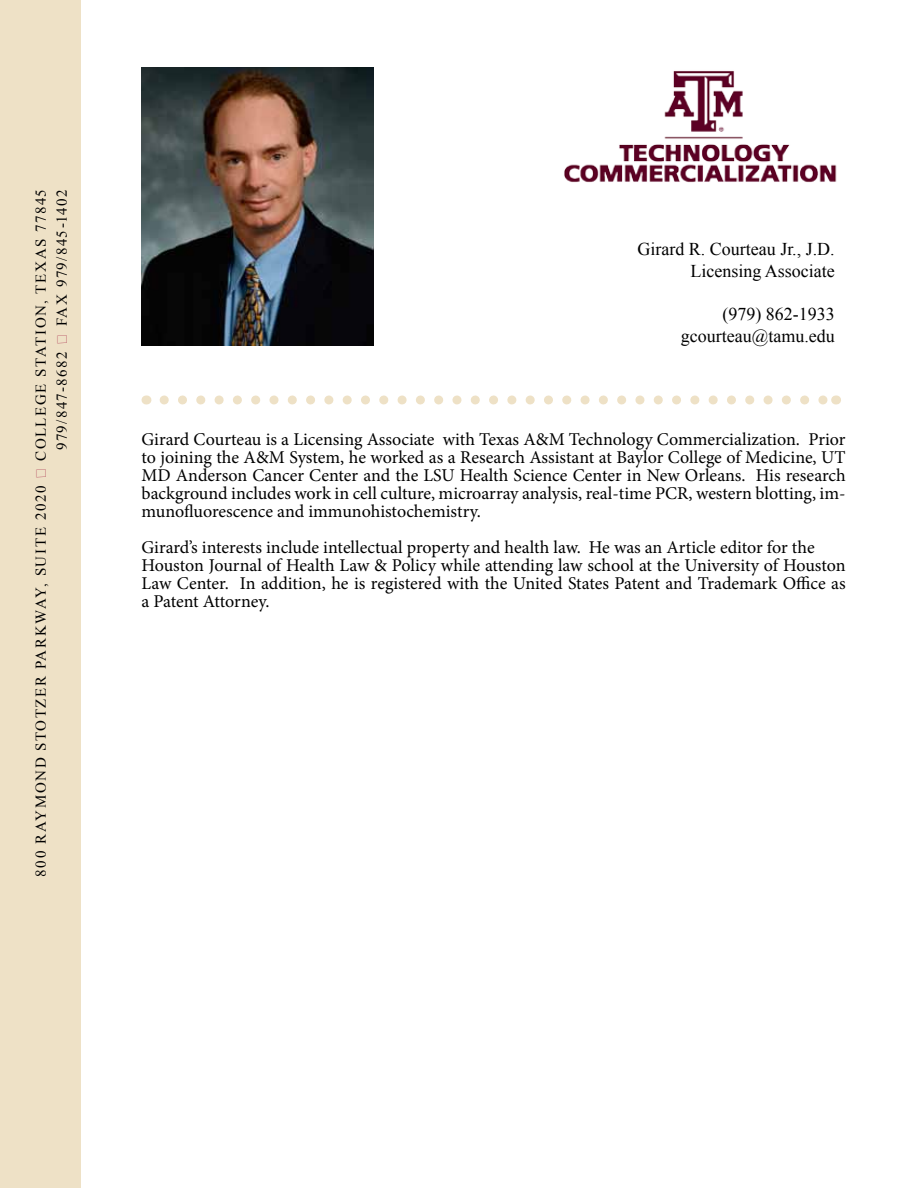
<style>
.page{position:relative;width:918px;height:1188px;background:#fff}
.page>*{position:absolute;margin:0;border:0;box-sizing:border-box;transform-origin:0 0}
.t1{font:18px/18px "Minion Pro";letter-spacing:-.005em;color:#000;text-align:justify}
.t2{font:18px/21.6px "Times New Roman";color:#000;text-align:right}
.t3{font:15px/21px "Times New Roman";letter-spacing:.1em;color:#000;text-align:right}
.s1{color:#98002e}
</style>
<div class="page">
<div style="left:0;top:0;width:81px;height:1188px;background:#eee1c6"></div>
<svg style="left:164px;top:395px;width:663px;height:9px"></svg>
<img style="left:141px;top:68px;width:232px;height:278px">
<img style="left:564px;top:71px;width:273px;height:112px">
<p class="t3" style="left:30px;top:877px;width:689px;rotate:-90deg">800 RAYMOND STOTZER PARKWAY, SUITE 2020 <span class="s1">➤</span> COLLEGE STATION, TEXAS 77845<br>979/847-8682 <span class="s1">➤</span> FAX 979/845-1402</p>
<p class="t2" style="left:637px;top:238px;width:199px">Girard R. Courteau Jr., J.D.<br>Licensing Associate</p>
<p class="t2" style="left:681px;top:303px;width:156px">(979) 862-1933 gcourteau@tamu.edu</p>
<p class="t1" style="left:141px;top:430px;width:706px">Girard Courteau is a Licensing Associate with Texas A&amp;M Technology Commercialization. Prior to joining the A&amp;M System, he worked as a Research Assistant at Baylor College of Medicine, UT MD Anderson Cancer Center and the LSU Health Science Center in New Orleans. His research background includes work in cell culture, microarray analysis, real-time PCR, western blotting, im&shy;munofluorescence and immunohistochemistry.</p>
<p class="t1" style="left:141px;top:538px;width:706px;text-align:left">Girard’s interests include intellectual property and health law. He was an Article editor for the Houston Journal of Health Law &amp; Policy while attending law school at the University of Houston Law Center. In addition, he is registered with the United States Patent and Trademark Office as a Patent Attorney.</p>
</div>
